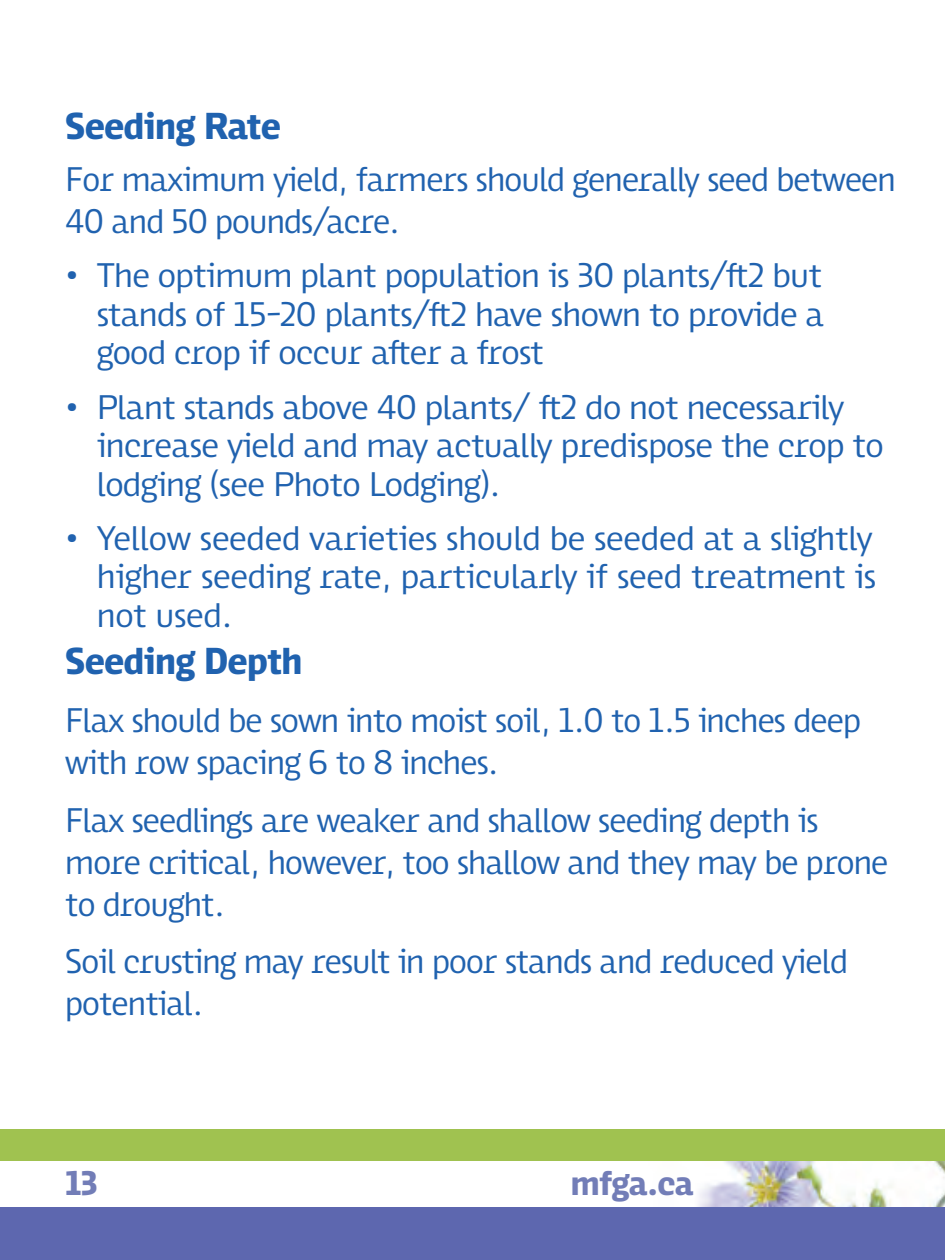
<style>
.page{position:relative;width:945px;height:1260px;background:#fff}
.page>*{position:absolute;margin:0;border:0;box-sizing:border-box;transform-origin:0 0}
.list_1{font:700 38.5px "Swagg";letter-spacing:-.025em;color:#2062af}
.heading_1{font:700 38.5px "Swagg";letter-spacing:-.025em;color:#2062af}
.list_1-2{font:35px/38.5px "Swagg";letter-spacing:-.02em;color:#2062af;text-align:justify}
.Basic_body_copy{font:35px/42px "Swagg";letter-spacing:-.025em;color:#2062af}
.t1{font:700 35px "Swagg";letter-spacing:-.025em;color:#727db7}
</style>
<div class="page">
<img style="left:0;top:1160px;width:945px;height:48px">
<div style="left:0;top:1208px;width:945px;height:52px;background:#5d67af"></div>
<div style="left:0;top:1129px;width:945px;height:31px;background:#a0c250"></div>
<p class="heading_1" style="left:65px;top:105px;width:217px">Seeding Rate</p>
<p class="Basic_body_copy" style="left:65px;top:158px;width:832px">For maximum yield, farmers should generally seed between<br>40 and 50 pounds/acre.</p>
<p class="list_1-2" style="left:97px;top:256px;width:729px;text-indent:-32px">• The optimum plant population is 30 plants/ft2 but stands of 15-20 plants/ft2 have shown to provide a good crop if occur after a frost</p>
<p class="list_1-2" style="left:97px;top:387px;width:788px;text-align:left;text-indent:-32px">• Plant stands above 40 plants/ ft2 do not necessarily increase yield and may actually predispose the crop to lodging (see Photo Lodging).</p>
<p class="list_1-2" style="left:97px;top:518px;width:781px;text-indent:-32px">• Yellow seeded varieties should be seeded at a slightly higher seeding rate, particularly if seed treatment is not used.</p>
<p class="list_1" style="left:65px;top:640px;width:239px">Seeding Depth</p>
<p class="Basic_body_copy" style="left:65px;top:699px;width:797px">Flax should be sown into moist soil, 1.0 to 1.5 inches deep with row spacing 6 to 8 inches.</p>
<p class="Basic_body_copy" style="left:65px;top:798px;width:825px">Flax seedlings are weaker and shallow seeding depth is more critical, however, too shallow and they may be prone to drought.</p>
<p class="Basic_body_copy" style="left:65px;top:940px;width:784px">Soil crusting may result in poor stands and reduced yield potential.</p>
<p class="t1" style="left:65px;top:1164px;width:34px">13</p>
<p class="t1" style="left:570px;top:1163px;width:125px">mfga.ca</p>
</div>
